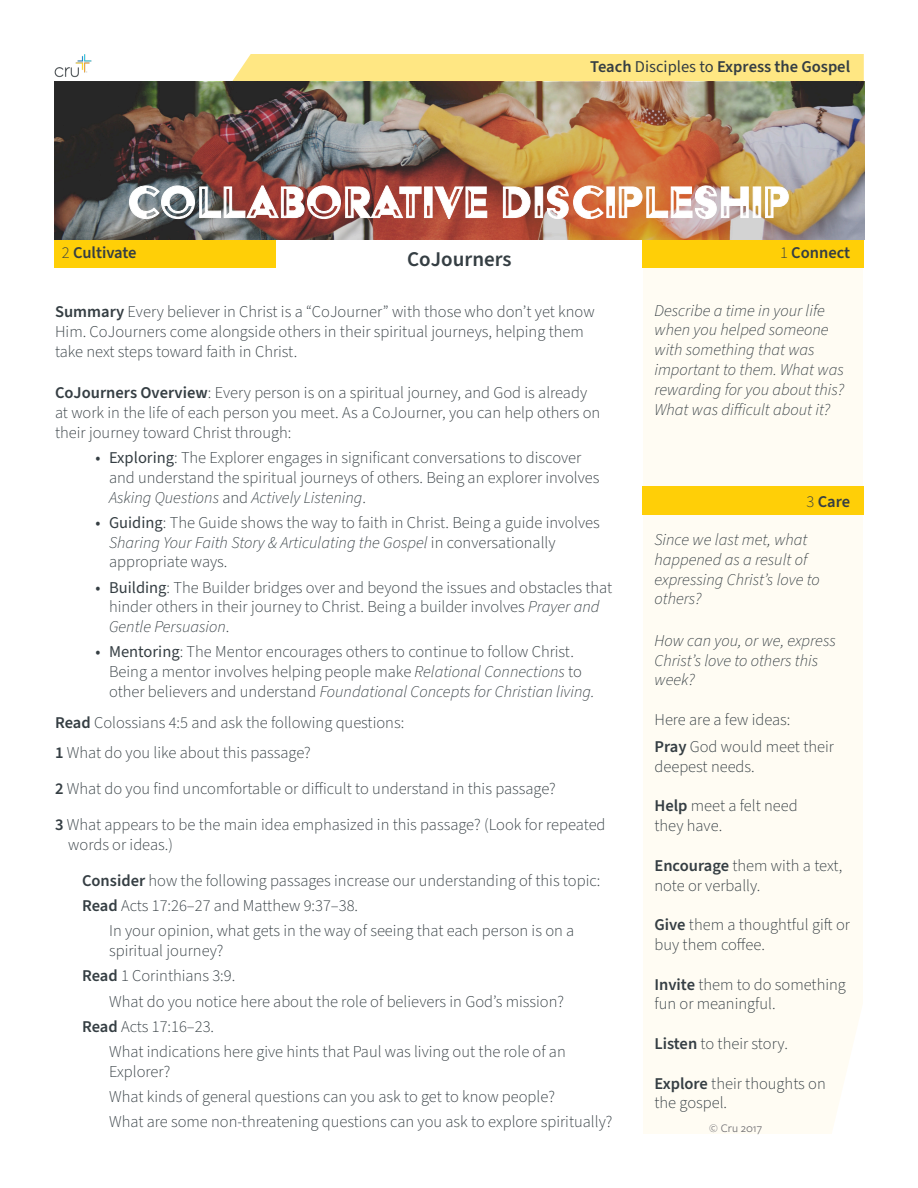
<style>
.page{position:relative;width:918px;height:1188px;background:#fff}
.page>*{position:absolute;margin:0;border:0;box-sizing:border-box;transform-origin:0 0}
.t1{font:51px "Acier BAT Text Noir";color:#fff}
.t2{font:600 21px "Source Sans Pro";color:#353e43}
.t3{font:300 16.5px/19.8px "Source Sans Pro";color:#353e43}
.body_text{font:italic 300 16.5px/19.8px "Source Sans Pro";color:#353e43}
.t4{font:600 16.5px "Source Sans Pro";color:#353e43}
.t5{font:12px "Freight Sans Pro";color:#717074}
.s1{font-weight:400}
.s2{font-weight:300}
.s3{font-weight:600}
.s4{font-style:italic}
</style>
<div class="page">
<div style="left:643px;top:242px;width:220px;height:891px;background:#fffcf3"></div>
<div style="left:232px;top:54px;width:632px;height:28px;background:#ffe783"></div>
<div style="left:54px;top:239px;width:221px;height:28px;background:#ffcf07"></div>
<div style="left:642px;top:239px;width:222px;height:28px;background:#ffcf07"></div>
<img style="left:54px;top:54px;width:41px;height:28px">
<svg style="left:824px;top:1007px;width:39px;height:127px"></svg>
<img style="left:55px;top:82px;width:810px;height:158px">
<img style="left:129px;top:185px;width:660px;height:53px">
<div style="left:642px;top:487px;width:222px;height:28px;background:#ffcf07"></div>
<p class="t4" style="left:590px;top:56px;width:261px">Teach <span class="s1">Disciples to</span> Express the Gospel</p>
<p class="t1" style="left:127px;top:175px;width:665px">COLLABORATIVE DISCIPLESHIP</p>
<p class="t4" style="left:62px;top:241px;width:76px"><span class="s2">2</span> Cultivate</p>
<p class="t2" style="left:407px;top:245px;width:106px">CoJourners</p>
<p class="t4" style="left:780px;top:242px;width:72px"><span class="s2">1</span> Connect</p>
<p class="t3" style="left:55px;top:302px;width:541px"><span class="s3">Summary</span> Every believer in Christ is a “CoJourner” with those who don’t yet know<br>Him. CoJourners come alongside others in their spiritual journeys, helping them take next steps toward faith in Christ.</p>
<p class="t3" style="left:55px;top:383px;width:547px"><span class="s3">CoJourners Overview</span>: Every person is on a spiritual journey, and God is already at work in the life of each person you meet. As a CoJourner, you can help others on their journey toward Christ through:</p>
<p class="t3" style="left:109px;top:448px;width:492px;text-indent:-14px"><span class="s1">• Exploring</span>: The Explorer engages in significant conversations to discover and understand the spiritual journeys of others. Being an explorer involves<br><span class="s4">Asking Questions</span> and <span class="s4">Actively Listening</span>.</p>
<p class="t3" style="left:109px;top:513px;width:492px;text-indent:-14px"><span class="s1">• Guiding</span>: The Guide shows the way to faith in Christ. Being a guide involves<br><span class="s4">Sharing Your Faith Story &amp; Articulating the Gospel</span> in conversationally appropriate ways.</p>
<p class="t3" style="left:109px;top:578px;width:505px;text-indent:-14px"><span class="s1">• Building</span>: The Builder bridges over and beyond the issues and obstacles that hinder others in their journey to Christ. Being a builder involves <span class="s4">Prayer and<br>Gentle Persuasion</span>.</p>
<p class="t3" style="left:109px;top:642px;width:487px;text-indent:-14px"><span class="s1">• Mentoring</span>: The Mentor encourages others to continue to follow Christ.<br>Being a mentor involves helping people make <span class="s4">Relational Connections</span> to other believers and understand <span class="s4">Foundational Concepts for Christian living.</span></p>
<p class="t3" style="left:55px;top:713px;width:351px"><span class="s3">Read</span> Colossians 4:5 and ask the following questions:</p>
<p class="t3" style="left:55px;top:743px;width:257px"><span class="s3">1</span> What do you like about this passage?</p>
<p class="t3" style="left:55px;top:779px;width:502px"><span class="s3">2</span> What do you find uncomfortable or difficult to understand in this passage?</p>
<p class="t3" style="left:68px;top:815px;width:539px;text-indent:-13px"><span class="s3">3</span> What appears to be the main idea emphasized in this passage? (Look for repeated words or ideas.)</p>
<p class="t3" style="left:82px;top:871px;width:520px"><span class="s3">Consider</span> how the following passages increase our understanding of this topic:</p>
<p class="t3" style="left:82px;top:896px;width:278px"><span class="s3">Read</span> Acts 17:26–27 and Matthew 9:37–38.</p>
<p class="t3" style="left:109px;top:921px;width:467px">In your opinion, what gets in the way of seeing that each person is on a spiritual journey?</p>
<p class="t3" style="left:82px;top:966px;width:155px"><span class="s3">Read</span> 1 Corinthians 3:9.</p>
<p class="t3" style="left:109px;top:992px;width:457px">What do you notice here about the role of believers in God’s mission?</p>
<p class="t3" style="left:82px;top:1017px;width:134px"><span class="s3">Read</span> Acts 17:16–23.</p>
<p class="t3" style="left:109px;top:1042px;width:458px">What indications here give hints that Paul was living out the role of an<br>Explorer?</p>
<p class="t3" style="left:109px;top:1087px;width:447px">What kinds of general questions can you ask to get to know people?</p>
<p class="t3" style="left:109px;top:1112px;width:505px">What are some non-threatening questions can you ask to explore spiritually?</p>
<p class="body_text" style="left:654px;top:301px;width:191px">Describe a time in your life when you helped someone with something that was important to them. What was rewarding for you about this?<br>What was difficult about it?</p>
<p class="t4" style="left:807px;top:490px;width:45px"><span class="s2">3</span> Care</p>
<p class="body_text" style="left:654px;top:530px;width:167px">Since we last met, what happened as a result of expressing Christ’s love to others?</p>
<p class="body_text" style="left:654px;top:631px;width:183px">How can you, or we, express<br>Christ’s love to others this week?</p>
<p class="t3" style="left:654px;top:710px;width:138px">Here are a few ideas:</p>
<p class="t3" style="left:654px;top:737px;width:181px"><span class="s3">Pray</span> God would meet their deepest needs.</p>
<p class="t3" style="left:654px;top:797px;width:145px"><span class="s3">Help</span> meet a felt need</p>
<p class="t3" style="left:654px;top:816px;width:69px">they have.</p>
<p class="t3" style="left:654px;top:856px;width:190px"><span class="s3">Encourage</span> them with a text, note or verbally.</p>
<p class="t3" style="left:654px;top:915px;width:197px"><span class="s3">Give</span> them a thoughtful gift or buy them coffee.</p>
<p class="t3" style="left:654px;top:975px;width:193px"><span class="s3">Invite</span> them to do something fun or meaningful.</p>
<p class="t3" style="left:654px;top:1034px;width:135px"><span class="s3">Listen</span> to their story.</p>
<p class="t3" style="left:654px;top:1074px;width:173px"><span class="s3">Explore</span> their thoughts on</p>
<p class="t3" style="left:654px;top:1094px;width:74px">the gospel.</p>
<p class="t5" style="left:709px;top:1120px;width:54px">© Cru 2017</p>
</div>
